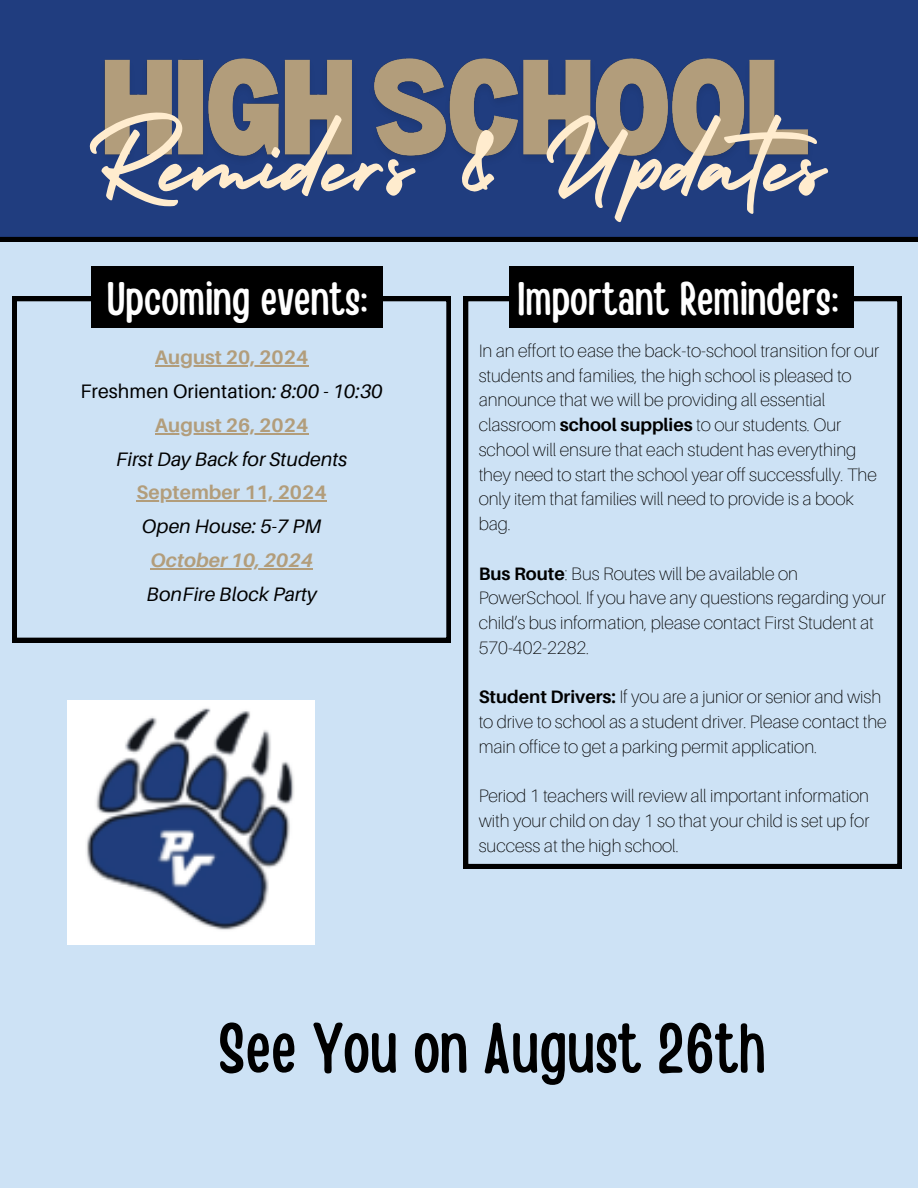
<style>
.page{position:relative;width:918px;height:1188px;background:#cde2f5}
.page>*{position:absolute;margin:0;border:0;box-sizing:border-box;transform-origin:0 0}
.t1{font:120.75px "Holiday";color:#ffecce}
.t2{font:70.5px "Handy Casual Condensed";color:#000}
.t3{font:46.65px "Handy Casual Condensed";color:#fff}
.t4{font:italic 19.5px "Aileron";letter-spacing:.005em;color:#000}
.t5{font:700 19.5px "Aileron";letter-spacing:.005em;color:#b29d7b}
.t6{font:19.5px "Aileron";letter-spacing:.005em;color:#000}
.t7{font:italic 700 19.5px "Aileron";letter-spacing:.005em;color:#b29d7b}
.t8{font:100 18px/24.8px "Aileron";color:#000}
.s1{font-style:italic}
.s2{font-weight:700}
</style>
<div class="page">
<div style="left:0;top:0;width:918px;height:241px;background:#203d7f"></div>
<svg style="left:13px;top:297px;width:438px;height:345px"></svg>
<img style="left:68px;top:701px;width:246px;height:244px">
<img style="left:94px;top:31px;width:727px;height:143px">
<hr style="left:155px;top:366px;width:153px;height:1px;background:#b29d7b">
<hr style="left:155px;top:433px;width:153px;height:1px;background:#b29d7b">
<hr style="left:137px;top:501px;width:190px;height:1px;background:#b29d7b">
<hr style="left:150px;top:568px;width:163px;height:1px;background:#b29d7b">
<div style="left:91px;top:266px;width:292px;height:62px;background:#000"></div>
<svg style="left:464px;top:297px;width:437px;height:571px"></svg>
<div style="left:512px;top:266px;width:342px;height:62px;background:#000"></div>
<h4 class="t1" style="left:86px;top:70px;width:762px">Remiders &amp; Updates</h4>
<p class="t3" style="left:107px;top:268px;width:262px">Upcoming events:</p>
<p class="t5" style="left:155px;top:346px;width:155px">August 20, 2024</p>
<p class="t6" style="left:80px;top:379px;width:304px">Freshmen Orientation<span class="s1">: 8:00 - 10:30</span></p>
<p class="t5" style="left:155px;top:413px;width:155px">August 26, 2024</p>
<p class="t4" style="left:116px;top:447px;width:233px">First Day Back for Students</p>
<p class="t5" style="left:137px;top:481px;width:192px">September 11, 2024</p>
<p class="t4" style="left:142px;top:514px;width:181px">Open House: 5-7 PM</p>
<p class="t7" style="left:150px;top:548px;width:164px">October 10, 2024</p>
<p class="t4" style="left:146px;top:582px;width:172px">BonFire Block Party</p>
<p class="t3" style="left:518px;top:269px;width:322px">Important Reminders:</p>
<h4 class="t8" style="left:479px;top:338px;width:402px">In an effort to ease the back-to-school transition for our students and families, the high school is pleased to announce that we will be providing all essential classroom <span class="s2">school supplies</span> to our students. Our school will ensure that each student has everything they need to start the school year off successfully. The only item that families will need to provide is a book bag.</h4>
<p class="t8" style="left:479px;top:561px;width:409px"><span class="s2">Bus Route</span>: Bus Routes will be available on PowerSchool. If you have any questions regarding your child’s bus information, please contact First Student at 570-402-2282.</p>
<p class="t8" style="left:479px;top:684px;width:410px"><span class="s2">Student Drivers:</span> If you are a junior or senior and wish to drive to school as a student driver. Please contact the main office to get a parking permit application.</p>
<p class="t8" style="left:479px;top:783px;width:392px;text-align:justify">Period 1 teachers will review all important information with your child on day 1 so that your child is set up for success at the high school.</p>
<h3 class="t2" style="left:219px;top:1002px;width:548px">See You on August 26th</h3>
</div>
